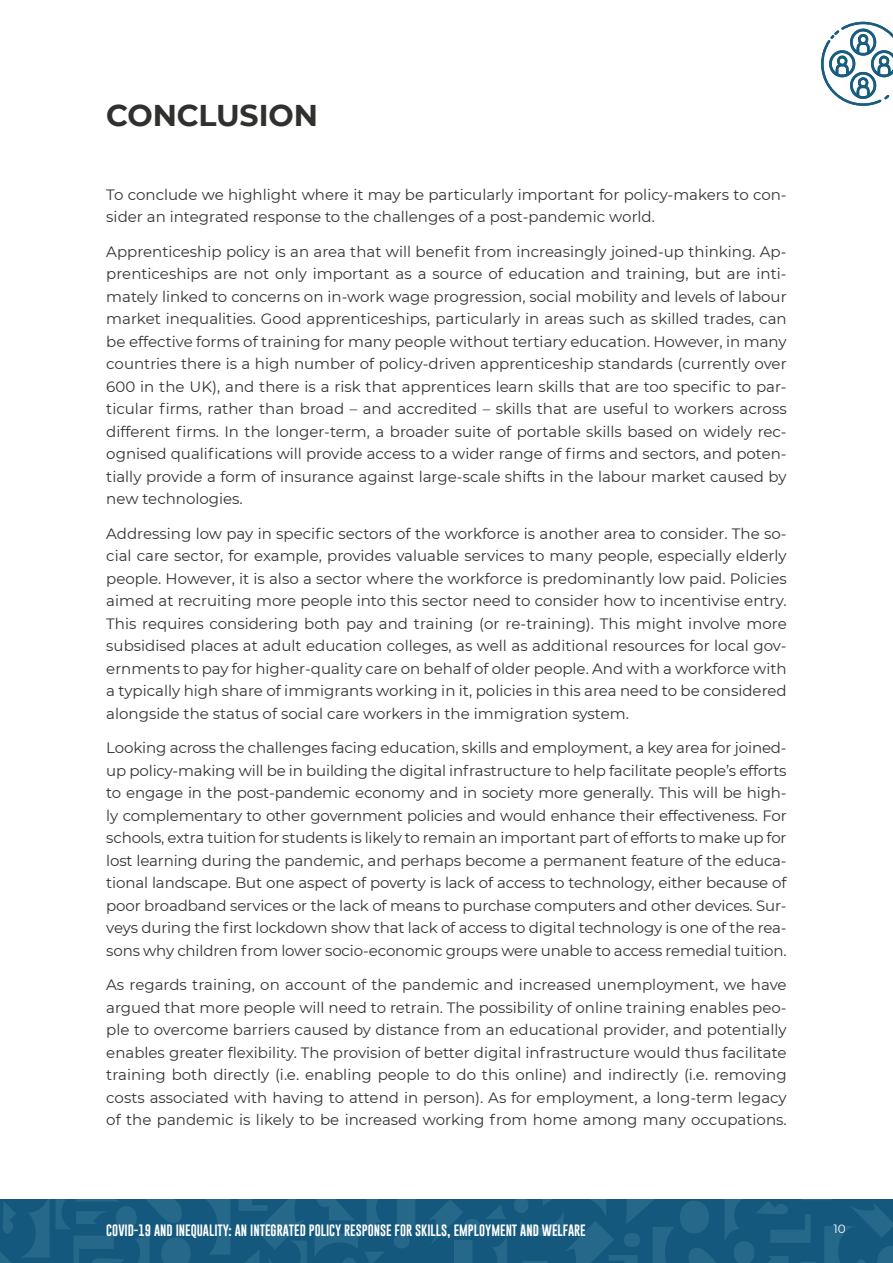
<style>
.page{position:relative;width:893px;height:1263px;background:#fff}
.page>*{position:absolute;margin:0;border:0;box-sizing:border-box;transform-origin:0 0}
.titolo_capitolo{font:700 30px "Montserrat";letter-spacing:-.005em;color:#30302e}
.t1{font:15px/22.5px "Montserrat";color:#333;text-align:justify}
.t2{font:12px "Gobold";color:#fff}
.t3{font:12px "Montserrat";color:#fff}
</style>
<div class="page">
<div style="left:0;top:1199px;width:893px;height:64px;background:#14597d"></div>
<svg style="left:514px;top:1199px;width:379px;height:64px"></svg>
<svg style="left:430px;top:1200px;width:77px;height:63px"></svg>
<svg style="left:0;top:1199px;width:415px;height:64px"></svg>
<svg style="left:821px;top:22px;width:72px;height:84px"></svg>
<p class="titolo_capitolo" style="left:106px;top:94px;width:213px">CONCLUSION</p>
<p class="t1" style="left:106px;top:182px;width:682px">To conclude we highlight where it may be particularly important for policy-makers to con&shy;sider an integrated response to the challenges of a post-pandemic world.</p>
<p class="t1" style="left:106px;top:239px;width:682px">Apprenticeship policy is an area that will benefit from increasingly joined-up thinking. Ap&shy;prenticeships are not only important as a source of education and training, but are inti&shy;mately linked to concerns on in-work wage progression, social mobility and levels of labour market inequalities. Good apprenticeships, particularly in areas such as skilled trades, can be effective forms of training for many people without tertiary education. However, in many countries there is a high number of policy-driven apprenticeship standards (currently over 600 in the UK), and there is a risk that apprentices learn skills that are too specific to par&shy;ticular firms, rather than broad – and accredited – skills that are useful to workers across different firms. In the longer-term, a broader suite of portable skills based on widely rec&shy;ognised qualifications will provide access to a wider range of firms and sectors, and poten&shy;tially provide a form of insurance against large-scale shifts in the labour market caused by new technologies.</p>
<p class="t1" style="left:106px;top:521px;width:682px">Addressing low pay in specific sectors of the workforce is another area to consider. The so&shy;cial care sector, for example, provides valuable services to many people, especially elderly people. However, it is also a sector where the workforce is predominantly low paid. Policies aimed at recruiting more people into this sector need to consider how to incentivise entry.<br>This requires considering both pay and training (or re-training). This might involve more subsidised places at adult education colleges, as well as additional resources for local gov&shy;ernments to pay for higher-quality care on behalf of older people. And with a workforce with a typically high share of immigrants working in it, policies in this area need to be considered alongside the status of social care workers in the immigration system.</p>
<p class="t1" style="left:106px;top:736px;width:682px">Looking across the challenges facing education, skills and employment, a key area for joined&shy;up policy-making will be in building the digital infrastructure to help facilitate people’s efforts to engage in the post-pandemic economy and in society more generally. This will be high&shy;ly complementary to other government policies and would enhance their effectiveness. For schools, extra tuition for students is likely to remain an important part of efforts to make up for lost learning during the pandemic, and perhaps become a permanent feature of the educa&shy;tional landscape. But one aspect of poverty is lack of access to technology, either because of poor broadband services or the lack of means to purchase computers and other devices. Sur&shy;veys during the first lockdown show that lack of access to digital technology is one of the rea&shy;sons why children from lower socio-economic groups were unable to access remedial tuition.</p>
<p class="t1" style="left:106px;top:973px;width:682px">As regards training, on account of the pandemic and increased unemployment, we have argued that more people will need to retrain. The possibility of online training enables peo&shy;ple to overcome barriers caused by distance from an educational provider, and potentially enables greater flexibility. The provision of better digital infrastructure would thus facilitate training both directly (i.e. enabling people to do this online) and indirectly (i.e. removing costs associated with having to attend in person). As for employment, a long-term legacy of the pandemic is likely to be increased working from home among many occupations.</p>
<p class="t2" style="left:106px;top:1223px;width:481px">COVID-19 AND INEQUALITY: AN INTEGRATED POLICY RESPONSE FOR SKILLS, EMPLOYMENT AND WELFARE</p>
<p class="t3" style="left:833px;top:1221px;width:14px">10</p>
</div>
